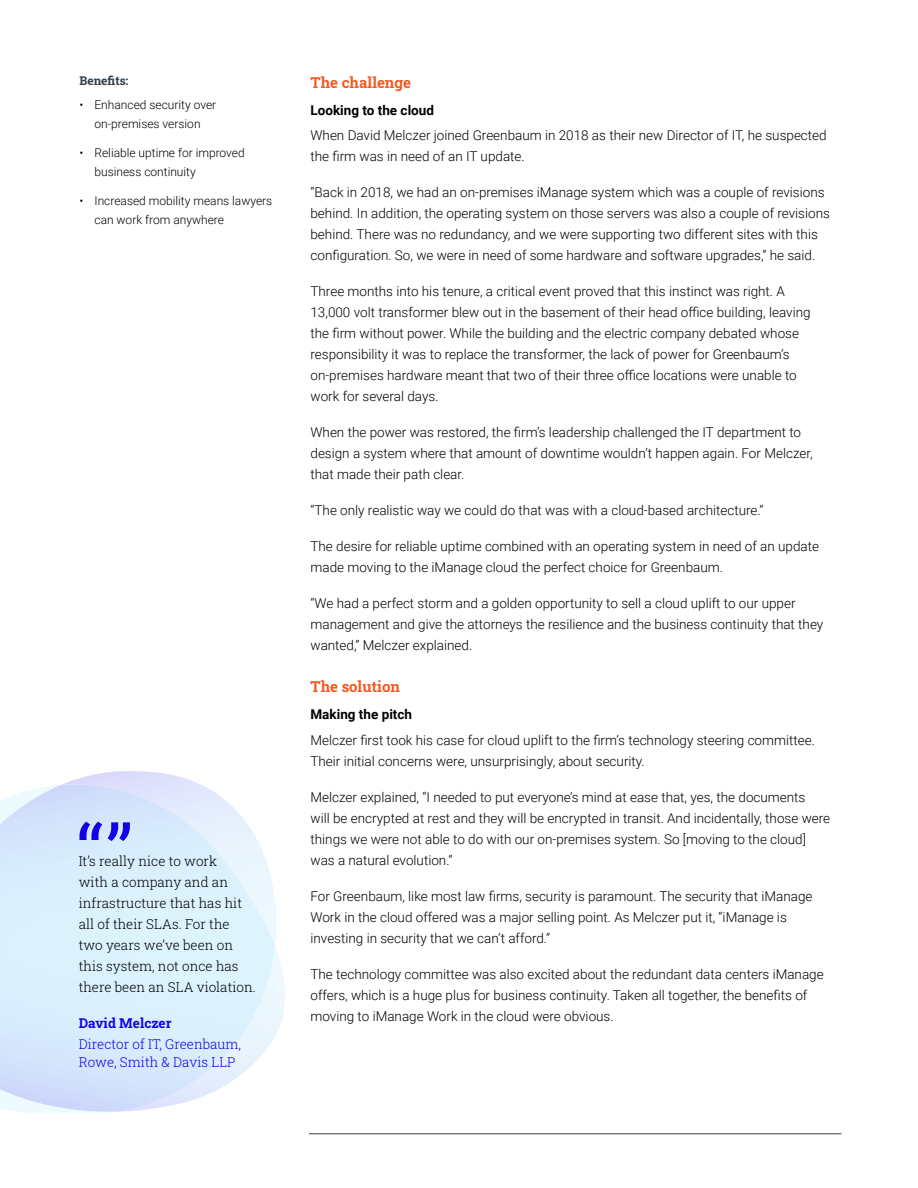
<style>
.page{position:relative;width:918px;height:1188px;background:#fff}
.page>*{position:absolute;margin:0;border:0;box-sizing:border-box;transform-origin:0 0}
.t1{font:700 15px "Roboto Slab";color:#f15a22}
.t2{font:300 13.5px/21px "Roboto";color:#000}
.t3{font:300 13.5px/21px "Roboto Slab";color:#000}
.t4{font:300 13.5px/18px "Roboto Slab";color:#1302e7}
.t5{font:700 13.5px "Roboto";color:#000}
.t6{font:700 13.5px "Roboto Slab";color:#1302e7}
.t7{font:300 12px/19.5px "Roboto";color:#000}
.t8{font:700 12px "Roboto Slab";color:#323e48}
</style>
<div class="page">
<hr style="left:309px;top:1134px;width:533px;height:1px;background:#323e48">
<img style="left:22px;top:771px;width:262px;height:342px">
<img style="left:0;top:784px;width:275px;height:328px">
<svg style="left:80px;top:822px;width:50px;height:19px"></svg>
<p class="t8" style="left:80px;top:72px;width:50px">Benefits:</p>
<p class="t7" style="left:80px;top:94px;width:138px;text-align:center">• Enhanced security over on-premises version</p>
<p class="t7" style="left:94px;top:142px;width:152px;text-indent:-15px">• Reliable uptime for improved business continuity</p>
<p class="t7" style="left:94px;top:190px;width:179px;text-indent:-15px">• Increased mobility means lawyers can work from anywhere</p>
<p class="t3" style="left:79px;top:850px;width:179px">It’s really nice to work<br>with a company and an infrastructure that has hit all of their SLAs. For the two years we’ve been on this system, not once has there been an SLA violation.</p>
<p class="t6" style="left:79px;top:1014px;width:94px">David Melczer</p>
<p class="t4" style="left:79px;top:1034px;width:164px">Director of IT, Greenbaum,<br>Rowe, Smith &amp; Davis LLP</p>
<p class="t1" style="left:310px;top:72px;width:102px">The challenge</p>
<p class="t5" style="left:310px;top:100px;width:125px">Looking to the cloud</p>
<p class="t2" style="left:310px;top:124px;width:518px">When David Melczer joined Greenbaum in 2018 as their new Director of IT, he suspected the firm was in need of an IT update.</p>
<p class="t2" style="left:310px;top:181px;width:521px">“Back in 2018, we had an on-premises iManage system which was a couple of revisions behind. In addition, the operating system on those servers was also a couple of revisions behind. There was no redundancy, and we were supporting two different sites with this configuration. So, we were in need of some hardware and software upgrades,” he said.</p>
<p class="t2" style="left:310px;top:280px;width:502px">Three months into his tenure, a critical event proved that this instinct was right. A 13,000 volt transformer blew out in the basement of their head office building, leaving the firm without power. While the building and the electric company debated whose responsibility it was to replace the transformer, the lack of power for Greenbaum’s on-premises hardware meant that two of their three office locations were unable to work for several days.</p>
<p class="t2" style="left:310px;top:421px;width:504px">When the power was restored, the firm’s leadership challenged the IT department to design a system where that amount of downtime wouldn’t happen again. For Melczer, that made their path clear.</p>
<p class="t2" style="left:310px;top:500px;width:455px">“The only realistic way we could do that was with a cloud-based architecture.”</p>
<p class="t2" style="left:310px;top:536px;width:510px">The desire for reliable uptime combined with an operating system in need of an update made moving to the iManage cloud the perfect choice for Greenbaum.</p>
<p class="t2" style="left:310px;top:593px;width:514px">“We had a perfect storm and a golden opportunity to sell a cloud uplift to our upper management and give the attorneys the resilience and the business continuity that they wanted,” Melczer explained.</p>
<p class="t1" style="left:310px;top:676px;width:91px">The solution</p>
<p class="t5" style="left:310px;top:705px;width:103px">Making the pitch</p>
<p class="t2" style="left:310px;top:729px;width:506px">Melczer first took his case for cloud uplift to the firm’s technology steering committee.<br>Their initial concerns were, unsurprisingly, about security.</p>
<p class="t2" style="left:310px;top:786px;width:521px">Melczer explained, “I needed to put everyone’s mind at ease that, yes, the documents<br>will be encrypted at rest and they will be encrypted in transit. And incidentally, those were things we were not able to do with our on-premises system. So [moving to the cloud] was a natural evolution.”</p>
<p class="t2" style="left:310px;top:885px;width:503px">For Greenbaum, like most law firms, security is paramount. The security that iManage<br>Work in the cloud offered was a major selling point. As Melczer put it, “iManage is investing in security that we can’t afford.”</p>
<p class="t2" style="left:310px;top:963px;width:515px">The technology committee was also excited about the redundant data centers iManage offers, which is a huge plus for business continuity. Taken all together, the benefits of moving to iManage Work in the cloud were obvious.</p>
</div>
